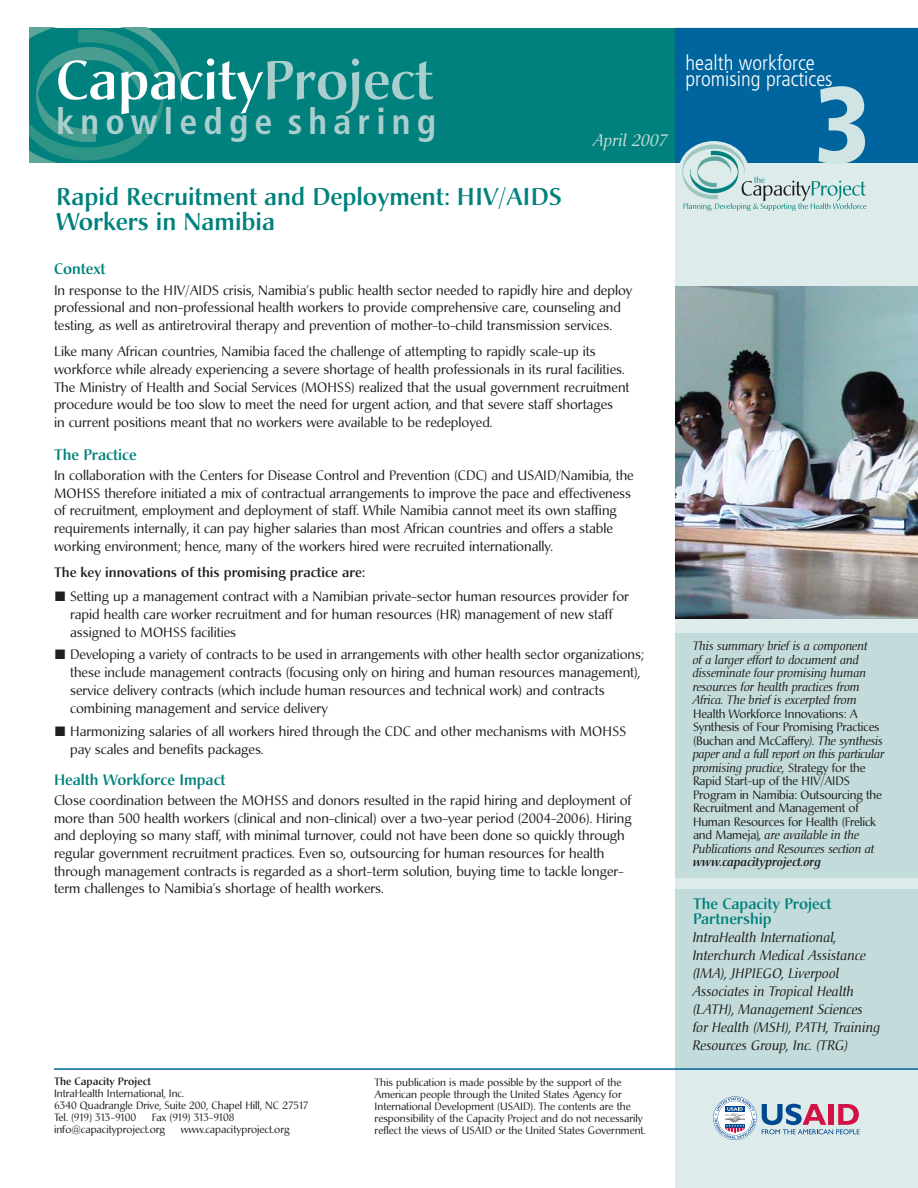
<style>
.page{position:relative;width:918px;height:1188px;background:#fff}
.page>*{position:absolute;margin:0;border:0;box-sizing:border-box;transform-origin:0 0}
.t1{font:900 condensed 108px "Frutiger";color:#d0e4e3}
.t2{font:500 54px "Christiana";color:#fff}
.t3{font:700 condensed 36px "Frutiger";letter-spacing:.17em;color:#aacecd}
.t4{font:500 24px/25.5px "Christiana";color:#00817d}
.t5{font:300 condensed 21px/16.5px "Frutiger";color:#fff}
.t6{font:italic 16.5px "Christiana";color:#c3dcdb}
.t7{font:500 15px/15px "Christiana";color:#00817d}
.t8{font:13.5px/17.7px "Christiana";color:#231f20}
.t9{font:italic 13.5px/18px "Christiana";color:#231f20}
.t10{font:12px/13.5px "Christiana";letter-spacing:-.01em;color:#231f20}
.t11{font:italic 12px/13.5px "Christiana";letter-spacing:-.01em;color:#231f20}
.t12{font:italic 500 12px "Christiana";color:#231f20}
.t13{font:10.5px/12px "Christiana";color:#231f20}
.t14{font:500 10.5px "Christiana";color:#231f20}
.s1{color:#aacecd}
.s2{font-weight:500}
.s3{font-family:"Quirks ICG"}
.s4{font-style:italic}
</style>
<div class="page">
<div style="left:675px;top:28px;width:243px;height:1160px;background:#ddebea"></div>
<img style="left:675px;top:287px;width:243px;height:331px">
<div style="left:29px;top:28px;width:867px;height:135px;background:#00817d"></div>
<svg style="left:29px;top:28px;width:153px;height:135px"></svg>
<div style="left:675px;top:28px;width:243px;height:135px;background:#00659e"></div>
<svg style="left:678px;top:141px;width:71px;height:62px"></svg>
<svg style="left:682px;top:145px;width:184px;height:66px"></svg>
<svg style="left:713px;top:1096px;width:147px;height:44px"></svg>
<div style="left:675px;top:890px;width:243px;height:179px;background:#c3dcdb"></div>
<div style="left:675px;top:633px;width:243px;height:244px;background:#c3dcdb"></div>
<hr style="left:54px;top:1068px;width:864px;height:2px;background:#00659e">
<h2 class="t2" style="left:56px;top:57px;width:378px">Capacity<span class="s1">Project</span></h2>
<h3 class="t3" style="left:56px;top:107px;width:381px">knowledge sharing</h3>
<h3 class="t4" style="left:56px;top:186px;width:508px">Rapid Recruitment and Deployment: HIV/AIDS<br>Workers in Namibia</h3>
<p class="t6" style="left:594px;top:133px;width:76px">April 2007</p>
<p class="t7" style="left:54px;top:263px;width:53px">Context</p>
<p class="t8" style="left:54px;top:282px;width:580px">In response to the HIV/AIDS crisis, Namibia’s public health sector needed to rapidly hire and deploy professional and non-professional health workers to provide comprehensive care, counseling and testing, as well as antiretroviral therapy and prevention of mother-to-child transmission services.</p>
<p class="t8" style="left:54px;top:344px;width:577px">Like many African countries, Namibia faced the challenge of attempting to rapidly scale-up its workforce while already experiencing a severe shortage of health professionals in its rural facilities.<br>The Ministry of Health and Social Services (MOHSS) realized that the usual government recruitment procedure would be too slow to meet the need for urgent action, and that severe staff shortages<br>in current positions meant that no workers were available to be redeployed.</p>
<p class="t7" style="left:54px;top:448px;width:84px">The Practice</p>
<p class="t8" style="left:54px;top:468px;width:581px">In collaboration with the Centers for Disease Control and Prevention (CDC) and USAID/Namibia, the MOHSS therefore initiated a mix of contractual arrangements to improve the pace and effectiveness of recruitment, employment and deployment of staff. While Namibia cannot meet its own staffing requirements internally, it can pay higher salaries than most African countries and offers a stable working environment; hence, many of the workers hired were recruited internationally.</p>
<p class="t8" style="left:54px;top:562px;width:577px;line-height:24px"><span class="s2">The key innovations of this promising practice are:<br></span><span class="s3">d</span> Setting up a management contract with a Namibian private-sector human resources provider for</p>
<p class="t8" style="left:70px;top:607px;width:544px">rapid health care worker recruitment and for human resources (HR) management of new staff assigned to MOHSS facilities</p>
<p class="t8" style="left:70px;top:647px;width:575px;text-indent:-16px"><span class="s3">d</span> Developing a variety of contracts to be used in arrangements with other health sector organizations; these include management contracts (focusing only on hiring and human resources management), service delivery contracts (which include human resources and technical work) and contracts combining management and service delivery</p>
<p class="t8" style="left:70px;top:723px;width:557px;text-indent:-16px"><span class="s3">d</span> Harmonizing salaries of all workers hired through the CDC and other mechanisms with MOHSS pay scales and benefits packages.</p>
<p class="t7" style="left:54px;top:773px;width:173px">Health Workforce Impact</p>
<p class="t8" style="left:54px;top:793px;width:579px">Close coordination between the MOHSS and donors resulted in the rapid hiring and deployment of more than 500 health workers (clinical and non-clinical) over a two-year period (2004-2006). Hiring and deploying so many staff, with minimal turnover, could not have been done so quickly through regular government recruitment practices. Even so, outsourcing for human resources for health through management contracts is regarded as a short-term solution, buying time to tackle longer&shy;term challenges to Namibia’s shortage of health workers.</p>
<p class="t14" style="left:54px;top:1077px;width:99px">The Capacity Project</p>
<p class="t13" style="left:54px;top:1089px;width:256px">IntraHealth International, Inc.<br>6340 Quadrangle Drive, Suite 200, Chapel Hill, NC 27517<br>Tel. (919) 313-9100</p>
<p class="t13" style="left:54px;top:1113px;width:182px;text-indent:98px">Fax (919) 313-9108 info@capacityproject.org</p>
<p class="t13" style="left:181px;top:1125px;width:110px">www.capacityproject.org</p>
<p class="t13" style="left:375px;top:1077px;width:273px">This publication is made possible by the support of the American people through the United States Agency for International Development (USAID). The contents are the responsibility of the Capacity Project and do not necessarily reflect the views of USAID or the United States Government.</p>
<h3 class="t5" style="left:686px;top:56px;width:149px">health workforce promising practices</h3>
<h1 class="t1" style="left:814px;top:82px;width:58px">3</h1>
<p class="t11" style="left:693px;top:640px;width:176px">This summary brief is a component of a larger effort to document and disseminate four promising human resources for health practices from Africa. The brief is excerpted from</p>
<p class="t10" style="left:693px;top:708px;width:193px">Health Workforce Innovations: A Synthesis of Four Promising Practices (Buchan and McCaffery<span class="s4">). The synthesis paper and a full report on this particular promising practice,</span> Strategy for the Rapid Start-up of the HIV/AIDS Program in Namibia: Outsourcing the Recruitment and Management of Human Resources for Health (Frelick and Mameja)<span class="s4">, are available in the Publications and Resources section at</span></p>
<p class="t12" style="left:693px;top:857px;width:130px">www.capacityproject.org</p>
<p class="t7" style="left:693px;top:898px;width:140px">The Capacity Project<br>Partnership</p>
<p class="t9" style="left:693px;top:930px;width:189px">IntraHealth International,<br>Interchurch Medical Assistance (IMA), JHPIEGO, Liverpool<br>Associates in Tropical Health (LATH), Management Sciences for Health (MSH), PATH, Training<br>Resources Group, Inc. (TRG)</p>
</div>
